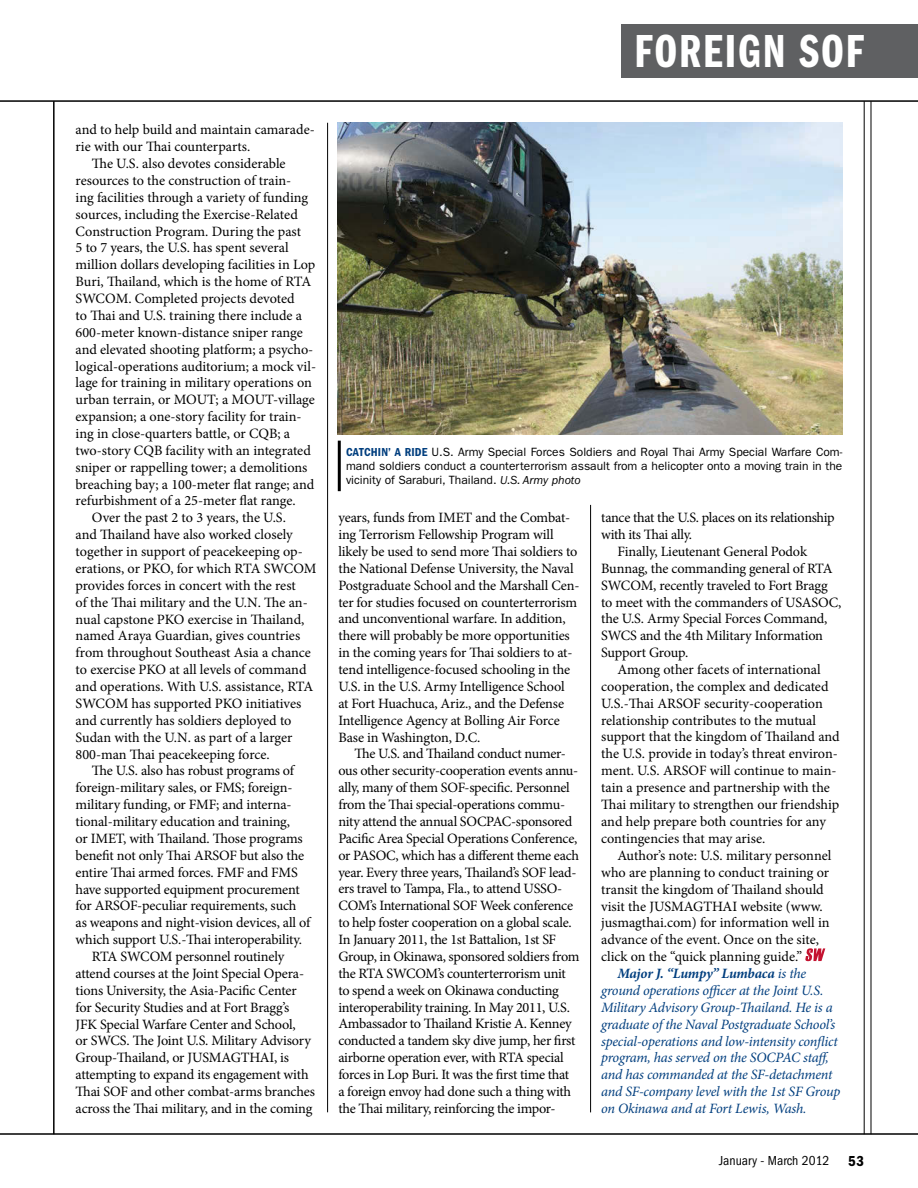
<style>
.page{position:relative;width:918px;height:1188px;background:#fff}
.page>*{position:absolute;margin:0;border:0;box-sizing:border-box;transform-origin:0 0}
.t1{font:48px "ITC Franklin Gothic Std Dm Cp";letter-spacing:.04em;color:#fff}
.Body_-_Minion{font:14.25px/16.8px "Minion Pro";letter-spacing:-.01em;color:#000}
.Author_para{font:italic 14.25px/16.8px "Minion Pro";letter-spacing:-.02em;color:#003e7e}
.t2{font:condensed 13.5px "ITC Franklin Gothic Std";color:#000}
.t3{font:12px/14.4px "ITC Franklin Gothic Std";color:#000;text-align:justify}
.s1{font-family:"ITC Franklin Gothic Std Dm Cd";color:#003e7e}
.s2{font-style:italic}
.s3{font-weight:700}
.s4{font-family:"ITC Franklin Gothic Std Dm Cd";font-stretch:normal;font-size:15px}
</style>
<div class="page">
<div style="left:621px;top:24px;width:297px;height:54px;background:#5f6062"></div>
<hr style="left:864px;top:101px;width:1px;height:1033px;background:#000">
<hr style="left:871px;top:101px;width:1px;height:1033px;background:#000">
<hr style="left:53px;top:101px;width:2px;height:1033px;background:#000">
<hr style="left:0;top:100px;width:918px;height:2px;background:#000">
<hr style="left:0;top:1133px;width:918px;height:2px;background:#000">
<svg style="left:805px;top:948px;width:20px;height:13px"></svg>
<hr style="left:338px;top:441px;width:3px;height:50px;background:#000">
<img style="left:338px;top:122px;width:504px;height:313px">
<hr style="left:327px;top:123px;width:1px;height:989px;background:#000">
<hr style="left:590px;top:505px;width:1px;height:607px;background:#000">
<h1 class="t1" style="left:634px;top:25px;width:231px">FOREIGN SOF</h1>
<p class="Body_-_Minion" style="left:76px;top:121px;width:241px">and to help build and maintain camarade&shy;rie with our Thai counterparts.</p>
<p class="Body_-_Minion" style="left:76px;top:155px;width:242px;text-indent:16px">The U.S. also devotes considerable resources to the construction of train-<br>ing facilities through a variety of funding sources, including the Exercise-Related Construction Program. During the past<br>5 to 7 years, the U.S. has spent several million dollars developing facilities in Lop Buri, Thailand, which is the home of RTA SWCOM. Completed projects devoted<br>to Thai and U.S. training there include a 600-meter known-distance sniper range and elevated shooting platform; a psycho&shy;logical-operations auditorium; a mock vil&shy;lage for training in military operations on urban terrain, or MOUT; a MOUT-village expansion; a one-story facility for train&shy;ing in close-quarters battle, or CQB; a two-story CQB facility with an integrated sniper or rappelling tower; a demolitions breaching bay; a 100-meter flat range; and refurbishment of a 25-meter flat range.</p>
<p class="Body_-_Minion" style="left:76px;top:509px;width:243px;text-indent:16px">Over the past 2 to 3 years, the U.S.<br>and Thailand have also worked closely together in support of peacekeeping op&shy;erations, or PKO, for which RTA SWCOM provides forces in concert with the rest<br>of the Thai military and the U.N. The an&shy;nual capstone PKO exercise in Thailand, named Araya Guardian, gives countries from throughout Southeast Asia a chance to exercise PKO at all levels of command and operations. With U.S. assistance, RTA SWCOM has supported PKO initiatives and currently has soldiers deployed to Sudan with the U.N. as part of a larger 800-man Thai peacekeeping force.</p>
<p class="Body_-_Minion" style="left:76px;top:763px;width:236px;text-indent:16px">The U.S. also has robust programs of foreign-military sales, or FMS; foreign&shy;military funding, or FMF; and interna&shy;tional-military education and training,<br>or IMET, with Thailand. Those programs benefit not only Thai ARSOF but also the entire Thai armed forces. FMF and FMS have supported equipment procurement for ARSOF-peculiar requirements, such as weapons and night-vision devices, all of which support U.S.-Thai interoperability.</p>
<p class="Body_-_Minion" style="left:76px;top:948px;width:241px;text-indent:16px">RTA SWCOM personnel routinely attend courses at the Joint Special Opera&shy;tions University, the Asia-Pacific Center for Security Studies and at Fort Bragg’s<br>JFK Special Warfare Center and School,<br>or SWCS. The Joint U.S. Military Advisory Group-Thailand, or JUSMAGTHAI, is attempting to expand its engagement with Thai SOF and other combat-arms branches across the Thai military, and in the coming</p>
<p class="t3" style="left:346px;top:444px;width:498px"><span class="s1">CATCHIN’ A RIDE</span> U.S. Army Special Forces Soldiers and Royal Thai Army Special Warfare Com&shy;mand soldiers conduct a counterterrorism assault from a helicopter onto a moving train in the vicinity of Saraburi, Thailand. <span class="s2">U.S. Army photo</span></p>
<p class="Body_-_Minion" style="left:338px;top:509px;width:243px">years, funds from IMET and the Combat&shy;ing Terrorism Fellowship Program will likely be used to send more Thai soldiers to the National Defense University, the Naval Postgraduate School and the Marshall Cen&shy;ter for studies focused on counterterrorism and unconventional warfare. In addition, there will probably be more opportunities in the coming years for Thai soldiers to at&shy;tend intelligence-focused schooling in the U.S. in the U.S. Army Intelligence School<br>at Fort Huachuca, Ariz., and the Defense Intelligence Agency at Bolling Air Force Base in Washington, D.C.</p>
<p class="Body_-_Minion" style="left:338px;top:746px;width:243px;text-indent:16px">The U.S. and Thailand conduct numer&shy;ous other security-cooperation events annu&shy;ally, many of them SOF-specific. Personnel from the Thai special-operations commu&shy;nity attend the annual SOCPAC-sponsored Pacific Area Special Operations Conference, or PASOC, which has a different theme each year. Every three years, Thailand’s SOF lead&shy;ers travel to Tampa, Fla., to attend USSO-COM’s International SOF Week conference to help foster cooperation on a global scale.<br>In January 2011, the 1st Battalion, 1st SF Group, in Okinawa, sponsored soldiers from the RTA SWCOM’s counterterrorism unit to spend a week on Okinawa conducting interoperability training. In May 2011, U.S.<br>Ambassador to Thailand Kristie A. Kenney conducted a tandem sky dive jump, her first airborne operation ever, with RTA special forces in Lop Buri. It was the first time that<br>a foreign envoy had done such a thing with the Thai military, reinforcing the impor-</p>
<p class="Body_-_Minion" style="left:601px;top:509px;width:235px">tance that the U.S. places on its relationship with its Thai ally.</p>
<p class="Body_-_Minion" style="left:601px;top:543px;width:242px;text-indent:16px">Finally, Lieutenant General Podok Bunnag, the commanding general of RTA SWCOM, recently traveled to Fort Bragg to meet with the commanders of USASOC, the U.S. Army Special Forces Command, SWCS and the 4th Military Information Support Group.</p>
<p class="Body_-_Minion" style="left:601px;top:661px;width:240px;text-indent:16px">Among other facets of international cooperation, the complex and dedicated U.S.-Thai ARSOF security-cooperation relationship contributes to the mutual support that the kingdom of Thailand and the U.S. provide in today’s threat environ&shy;ment. U.S. ARSOF will continue to main&shy;tain a presence and partnership with the Thai military to strengthen our friendship and help prepare both countries for any contingencies that may arise.</p>
<p class="Body_-_Minion" style="left:601px;top:847px;width:232px;text-indent:16px">Author’s note: U.S. military personnel who are planning to conduct training or transit the kingdom of Thailand should visit the JUSMAGTHAI website (www. jusmagthai.com) for information well in advance of the event. Once on the site, click on the “quick planning guide.”</p>
<p class="Author_para" style="left:601px;top:965px;width:241px;text-indent:16px"><span class="s3">Major J. “Lumpy” Lumbaca</span> is the ground operations officer at the Joint U.S.<br>Military Advisory Group-Thailand. He is a graduate of the Naval Postgraduate School’s special-operations and low-intensity conflict program, has served on the SOCPAC staff, and has commanded at the SF-detachment and SF-company level with the 1st SF Group on Okinawa and at Fort Lewis, Wash.</p>
<p class="t2" style="left:719px;top:1153px;width:146px">January - March 2012 <span class="s4">53</span></p>
</div>
